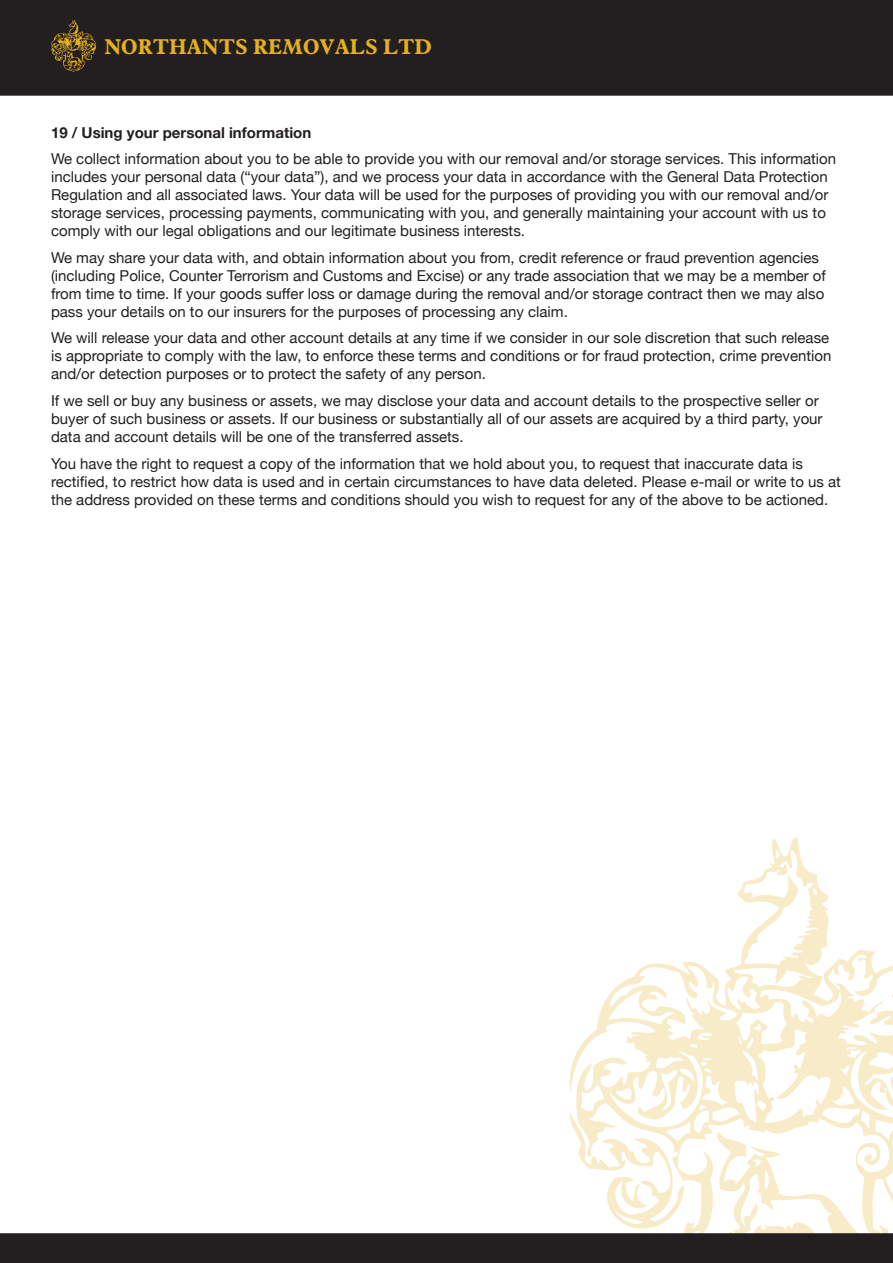
<style>
.page{position:relative;width:893px;height:1263px;background:#fff}
.page>*{position:absolute;margin:0;border:0;box-sizing:border-box;transform-origin:0 0}
.t1{font:700 21px "Aldine 721 BT";color:#e4af21}
.t2{font:15px/18px "Helvetica Neue";color:#231f20}
.t3{font:700 15px "Helvetica Neue";color:#231f20}
</style>
<div class="page">
<svg style="left:569px;top:837px;width:324px;height:274px"></svg>
<div style="left:0;top:0;width:893px;height:96px;background:#231f20"></div>
<svg style="left:51px;top:20px;width:45px;height:52px"></svg>
<svg style="left:0;top:1111px;width:893px;height:152px"></svg>
<h1 class="t1" style="left:104px;top:34px;width:329px">NORTHANTS REMOVALS LTD</h1>
<p class="t3" style="left:51px;top:121px;width:262px">19 / Using your personal information</p>
<p class="t2" style="left:51px;top:151px;width:787px">We collect information about you to be able to provide you with our removal and/or storage services. This information includes your personal data (“your data”), and we process your data in accordance with the General Data Protection Regulation and all associated laws. Your data will be used for the purposes of providing you with our removal and/or storage services, processing payments, communicating with you, and generally maintaining your account with us to comply with our legal obligations and our legitimate business interests.</p>
<p class="t2" style="left:51px;top:249px;width:776px">We may share your data with, and obtain information about you from, credit reference or fraud prevention agencies (including Police, Counter Terrorism and Customs and Excise) or any trade association that we may be a member of from time to time. If your goods suffer loss or damage during the removal and/or storage contract then we may also pass your details on to our insurers for the purposes of processing any claim.</p>
<p class="t2" style="left:51px;top:330px;width:782px">We will release your data and other account details at any time if we consider in our sole discretion that such release is appropriate to comply with the law, to enforce these terms and conditions or for fraud protection, crime prevention and/or detection purposes or to protect the safety of any person.</p>
<p class="t2" style="left:51px;top:392px;width:773px">If we sell or buy any business or assets, we may disclose your data and account details to the prospective seller or buyer of such business or assets. If our business or substantially all of our assets are acquired by a third party, your data and account details will be one of the transferred assets.</p>
<p class="t2" style="left:51px;top:455px;width:791px">You have the right to request a copy of the information that we hold about you, to request that inaccurate data is rectified, to restrict how data is used and in certain circumstances to have data deleted. Please e-mail or write to us at the address provided on these terms and conditions should you wish to request for any of the above to be actioned.</p>
</div>
